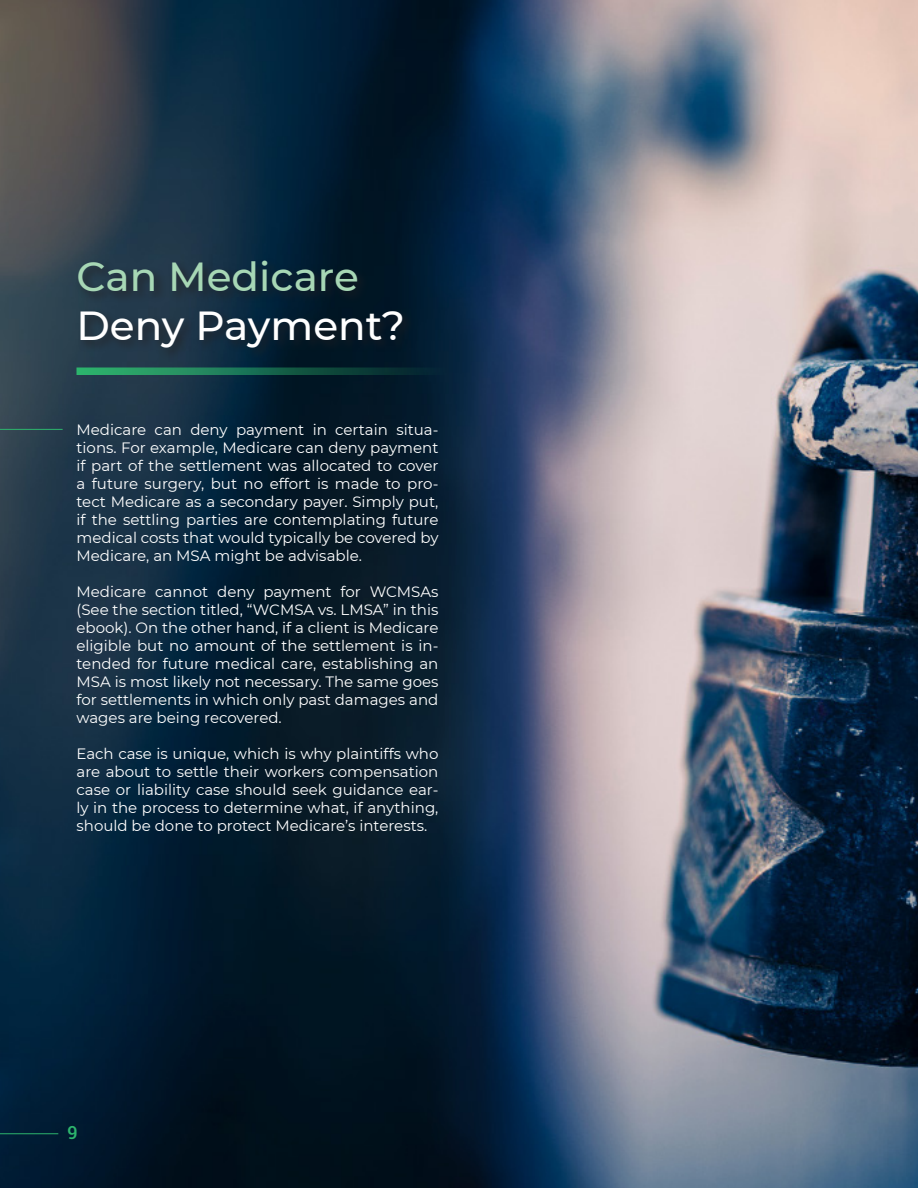
<style>
.page{position:relative;width:918px;height:1188px;background:#fff}
.page>*{position:absolute;margin:0;border:0;box-sizing:border-box;transform-origin:0 0}
.t1{font:500 40.5px "Montserrat";color:#fff}
.t2{font:500 40.5px "Montserrat";color:#a7d7b5}
.t3{font:18px "Roboto Slab";color:#2db56d}
.t4{font:15px/18px "Montserrat";color:#fff;text-align:justify}
</style>
<div class="page">
<img style="left:0;top:0;width:918px;height:1188px">
<div style="left:75px;top:258px;width:340px;height:102px;background:#231f20;opacity:.75"></div>
<hr style="left:0;top:429px;width:63px;height:1px;background:#2db56d">
<svg style="left:76px;top:368px;width:371px;height:7px;background:#19694e"></svg>
<hr style="left:0;top:1133px;width:58px;height:1px;background:#2db56d">
<p class="t2" style="left:76px;top:248px;width:284px">Can Medicare</p>
<p class="t1" style="left:76px;top:297px;width:330px">Deny Payment?</p>
<p class="t4" style="left:76px;top:420px;width:363px">Medicare can deny payment in certain situa&shy;tions. For example, Medicare can deny payment if part of the settlement was allocated to cover a future surgery, but no effort is made to pro&shy;tect Medicare as a secondary payer. Simply put, if the settling parties are contemplating future medical costs that would typically be covered by Medicare, an MSA might be advisable.</p>
<p class="t4" style="left:76px;top:582px;width:363px">Medicare cannot deny payment for WCMSAs (See the section titled, “WCMSA vs. LMSA” in this ebook). On the other hand, if a client is Medicare eligible but no amount of the settlement is in&shy;tended for future medical care, establishing an MSA is most likely not necessary. The same goes for settlements in which only past damages and wages are being recovered.</p>
<p class="t4" style="left:76px;top:744px;width:363px">Each case is unique, which is why plaintiffs who are about to settle their workers compensation case or liability case should seek guidance ear&shy;ly in the process to determine what, if anything, should be done to protect Medicare’s interests.</p>
<p class="t3" style="left:68px;top:1120px;width:12px">9</p>
</div>
